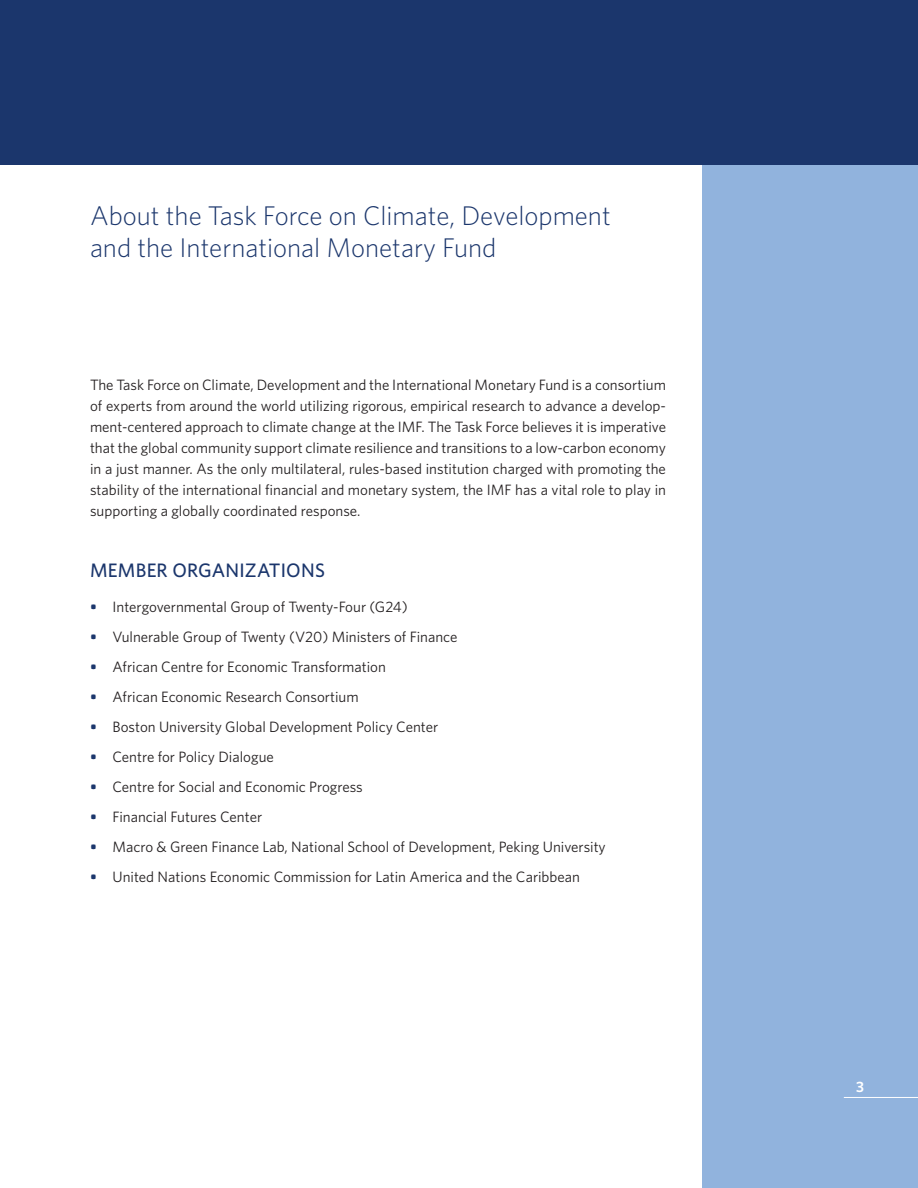
<style>
.page{position:relative;width:918px;height:1188px;background:#fff}
.page>*{position:absolute;margin:0;border:0;box-sizing:border-box;transform-origin:0 0}
.t1{font:300 27px/31.5px "Whitney";color:#1b366c}
.t2{font:500 19.5px "Whitney";letter-spacing:.01em;color:#1b366c}
.t3{font:15px/21px "Whitney";color:#231f20;text-align:justify}
.t4{font:600 15px "Whitney";color:#fff}
.s1{font-weight:600;color:#1b366c}
</style>
<div class="page">
<div style="left:702px;top:0;width:216px;height:1188px;background:#91b3dd"></div>
<hr style="left:844px;top:1097px;width:74px;height:1px;background:#fff">
<div style="left:0;top:0;width:918px;height:165px;background:#1b366c"></div>
<h1 class="t1" style="left:90px;top:199px;width:522px">About the Task Force on Climate, Development and the International Monetary Fund</h1>
<p class="t3" style="left:90px;top:374px;width:578px">The Task Force on Climate, Development and the International Monetary Fund is a consortium of experts from around the world utilizing rigorous, empirical research to advance a develop&shy;ment-centered approach to climate change at the IMF. The Task Force believes it is imperative that the global community support climate resilience and transitions to a low-carbon economy in a just manner. As the only multilateral, rules-based institution charged with promoting the stability of the international financial and monetary system, the IMF has a vital role to play in supporting a globally coordinated response.</p>
<h2 class="t2" style="left:90px;top:558px;width:236px">MEMBER ORGANIZATIONS</h2>
<p class="t3" style="left:90px;top:596px;width:319px"><span class="s1">•</span> Intergovernmental Group of Twenty-Four (G24)</p>
<p class="t3" style="left:90px;top:626px;width:369px"><span class="s1">•</span> Vulnerable Group of Twenty (V20) Ministers of Finance</p>
<p class="t3" style="left:90px;top:656px;width:298px"><span class="s1">•</span> African Centre for Economic Transformation</p>
<p class="t3" style="left:90px;top:686px;width:270px"><span class="s1">•</span> African Economic Research Consortium</p>
<p class="t3" style="left:90px;top:716px;width:350px"><span class="s1">•</span> Boston University Global Development Policy Center</p>
<p class="t3" style="left:90px;top:746px;width:185px"><span class="s1">•</span> Centre for Policy Dialogue</p>
<p class="t3" style="left:90px;top:776px;width:274px"><span class="s1">•</span> Centre for Social and Economic Progress</p>
<p class="t3" style="left:90px;top:806px;width:174px"><span class="s1">•</span> Financial Futures Center</p>
<p class="t3" style="left:90px;top:836px;width:517px"><span class="s1">•</span> Macro &amp; Green Finance Lab, National School of Development, Peking University</p>
<p class="t3" style="left:90px;top:866px;width:492px"><span class="s1">•</span> United Nations Economic Commission for Latin America and the Caribbean</p>
<p class="t4" style="left:856px;top:1077px;width:9px">3</p>
</div>
